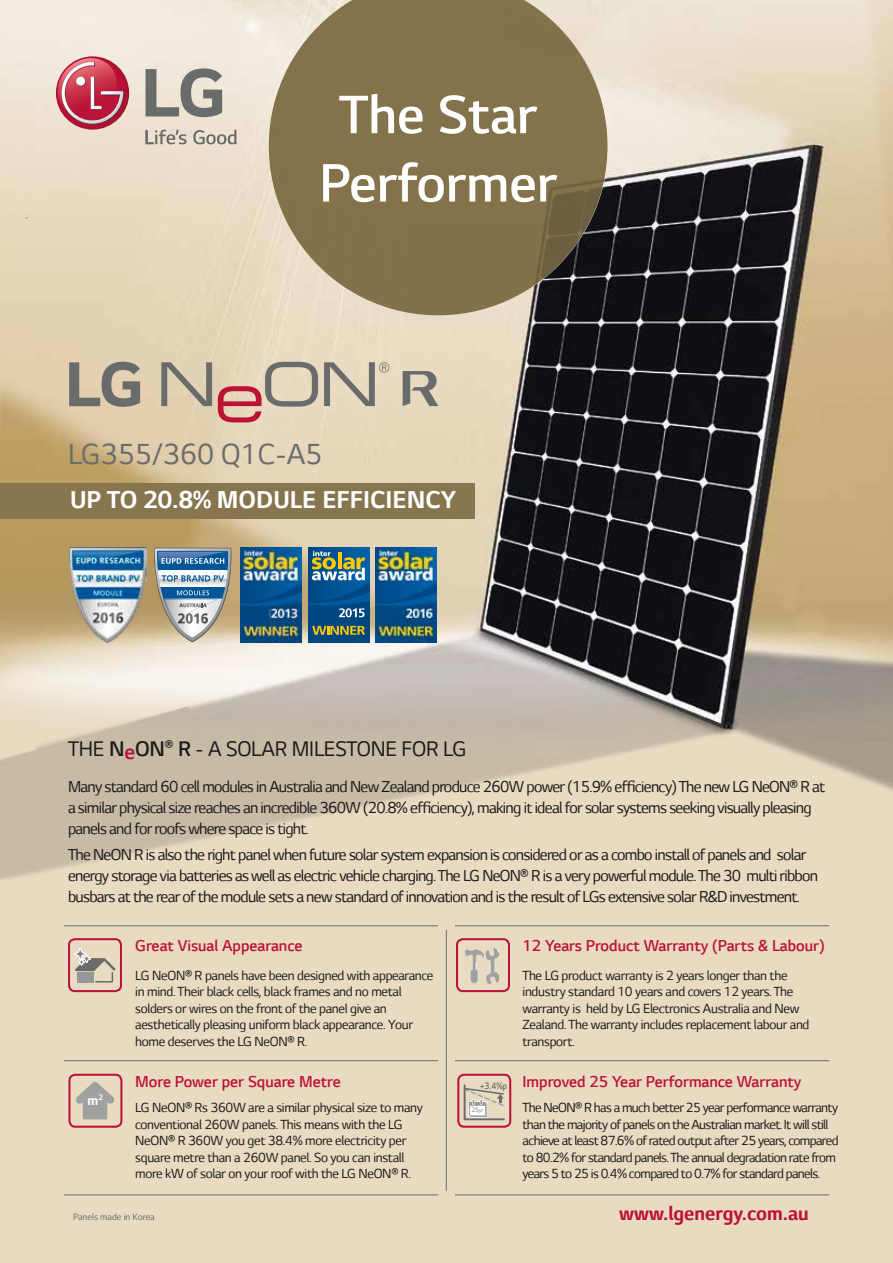
<style>
.page{position:relative;width:893px;height:1263px;background:#fff}
.page>*{position:absolute;margin:0;border:0;box-sizing:border-box;transform-origin:0 0}
.t1{font:300 61.5px/68.4px "LG Smart";color:#fff;text-align:center}
.t2{font:33px "LG Smart";color:#6a6c6c}
.t3{font:700 27.75px "LG Smart";color:#fff}
.t4{font:24px "LG Smart";letter-spacing:-.01em;color:#1c1b1a}
.t5{font:700 22.35px "LG Smart";color:#bc1237}
.t6{font:18px/21px "LG Smart";letter-spacing:-.04em;color:#1c1b1a}
.t7{font:300 18px "LG Smart";color:#bc1237}
.t8{font:700 15.45px "LG Smart";color:#fff}
.t9{font:15px/16.5px "LG Smart";letter-spacing:-.02em;color:#1c1b1a}
.t10{font:15px/16.5px "LG Smart";letter-spacing:-.04em;color:#1c1b1a}
.t11{font:10.5px "LG Smart";color:#6a6c6c}
.t12{font:300 10.5px "LG Smart";color:#6a6c6c;scale:.9 1}
.t13{font:300 7.5px "LG Smart";color:#969798}
.s1{font-weight:300}
.s2{font-weight:300;color:#bc1237}
.s3{font-size:6px}
</style>
<div class="page">
<div style="left:1px;top:0;width:892px;height:1263px;background:#e9dbc2"></div>
<img style="left:0;top:0;width:893px;height:880px">
<svg style="left:0;top:0;width:1px;height:85px"></svg>
<div style="left:0;top:483px;width:475px;height:35px;background:#86754d"></div>
<hr style="left:64px;top:925px;width:374px;height:1px;background:#6a6c6c">
<hr style="left:455px;top:925px;width:374px;height:1px;background:#6a6c6c">
<hr style="left:64px;top:1060px;width:374px;height:1px;background:#6a6c6c">
<hr style="left:455px;top:1060px;width:374px;height:1px;background:#6a6c6c">
<hr style="left:446px;top:930px;width:1px;height:261px;background:#6a6c6c">
<div style="left:68px;top:938px;width:54px;height:54px;border:2px solid #bc1237;border-radius:6px"></div>
<div style="left:74px;top:948px;width:12px;height:12px;border:2px solid #fff;border-radius:5px"></div>
<div style="left:82px;top:954px;width:9px;height:9px;border:2px solid #fff;border-radius:3px"></div>
<svg style="left:75px;top:949px;width:10px;height:10px"></svg>
<svg style="left:83px;top:955px;width:7px;height:7px"></svg>
<svg style="left:75px;top:958px;width:41px;height:25px"></svg>
<div style="left:457px;top:1074px;width:54px;height:54px;border:2px solid #bc1237;border-radius:6px"></div>
<svg style="left:463px;top:1084px;width:42px;height:37px"></svg>
<div style="left:68px;top:1074px;width:54px;height:54px;border:2px solid #bc1237;border-radius:6px"></div>
<hr style="left:64px;top:1194px;width:374px;height:1px;background:#6a6c6c">
<hr style="left:455px;top:1194px;width:374px;height:1px;background:#6a6c6c">
<svg style="left:269px;top:0;width:339px;height:315px;background:#8b7c59"></svg>
<div style="left:456px;top:938px;width:54px;height:54px;border:2px solid #bc1237;border-radius:6px"></div>
<img style="left:465px;top:948px;width:34px;height:36px">
<svg style="left:146px;top:130px;width:41px;height:14px"></svg>
<svg style="left:193px;top:130px;width:44px;height:14px"></svg>
<svg style="left:146px;top:68px;width:76px;height:49px;background:#aba8a1"></svg>
<svg style="left:56px;top:56px;width:73px;height:74px"></svg>
<svg style="left:54px;top:58px;width:70px;height:67px;background:#cd6777"></svg>
<svg style="left:76px;top:1082px;width:38px;height:37px"></svg>
<svg style="left:69px;top:362px;width:71px;height:45px"></svg>
<svg style="left:324px;top:362px;width:65px;height:44px"></svg>
<svg style="left:161px;top:362px;width:51px;height:44px"></svg>
<svg style="left:218px;top:362px;width:100px;height:60px"></svg>
<svg style="left:403px;top:371px;width:35px;height:35px"></svg>
<img style="left:241px;top:548px;width:61px;height:94px">
<svg style="left:308px;top:548px;width:61px;height:3px"></svg>
<svg style="left:308px;top:551px;width:61px;height:91px;background:#336a83"></svg>
<img style="left:376px;top:548px;width:61px;height:94px">
<svg style="left:154px;top:548px;width:77px;height:94px;background:#97a8b0"></svg>
<img style="left:69px;top:548px;width:77px;height:94px">
<h1 class="t1" style="left:319px;top:81px;width:240px">The Star<br>Performer</h1>
<h2 class="t2" style="left:68px;top:436px;width:256px">LG355/360 Q1C-A5</h2>
<h3 class="t3" style="left:70px;top:485px;width:388px">UP TO 20.8% MODULE EFFICIENCY</h3>
<h3 class="t4" style="left:68px;top:736px;width:400px">THE <span class="s1">N</span><span class="s2">e</span><span class="s1">ON</span><sup>®</sup> <span class="s1">R</span> - A SOLAR MILESTONE FOR LG</h3>
<p class="t6" style="left:68px;top:776px;width:759px">Many standard 60 cell modules in Australia and New Zealand produce 260W power (15.9% efficiency) The new LG NeON® R at a similar physical size reaches an incredible 360W (20.8% efficiency), making it ideal for solar systems seeking visually pleasing panels and for roofs where space is tight.</p>
<p class="t6" style="left:68px;top:844px;width:752px">The NeON R is also the right panel when future solar system expansion is considered or as a combo install of panels and solar energy storage via batteries as well as electric vehicle charging. The LG NeON® R is a very powerful module. The 30 multi ribbon busbars at the rear of the module sets a new standard of innovation and is the result of LGs extensive solar R&amp;D investment.</p>
<p class="t8" style="left:88px;top:1092px;width:17px">m<sup>2</sup></p>
<p class="t7" style="left:135px;top:936px;width:169px">Great Visual Appearance</p>
<p class="t9" style="left:135px;top:967px;width:300px">LG NeON® R panels have been designed with appearance in mind. Their black cells, black frames and no metal solders or wires on the front of the panel give an aesthetically pleasing uniform black appearance. Your home deserves the LG NeON® R.</p>
<p class="t7" style="left:135px;top:1071px;width:207px">More Power per Square Metre</p>
<p class="t9" style="left:135px;top:1099px;width:289px">LG NeON® Rs 360W are a similar physical size to many conventional 260W panels. This means with the LG NeON® R 360W you get 38.4% more electricity per square metre than a 260W panel. So you can install more kW of solar on your roof with the LG NeON® R.</p>
<p class="t11" style="left:73px;top:1211px;width:83px">Panels made in Korea</p>
<p class="t12" style="left:480px;top:1080px;width:32px">+3.4%p</p>
<p class="t13" style="left:471px;top:1106px;width:13px">25<span class="s3">yr</span></p>
<p class="t7" style="left:522px;top:936px;width:304px">12 Years Product Warranty (Parts &amp; Labour)</p>
<p class="t9" style="left:522px;top:967px;width:288px">The LG product warranty is 2 years longer than the industry standard 10 years and covers 12 years. The warranty is held by LG Electronics Australia and New Zealand. The warranty includes replacement labour and transport.</p>
<p class="t7" style="left:522px;top:1071px;width:280px">Improved 25 Year Performance Warranty</p>
<p class="t10" style="left:522px;top:1099px;width:318px">The NeON® R has a much better 25 year performance warranty than the majority of panels on the Australian market. It will still achieve at least 87.6% of rated output after 25 years, compared to 80.2% for standard panels. The annual degradation rate from years 5 to 25 is 0.4% compared to 0.7% for standard panels.</p>
<h3 class="t5" style="left:619px;top:1201px;width:191px">www.lgenergy.com.au</h3>
</div>
